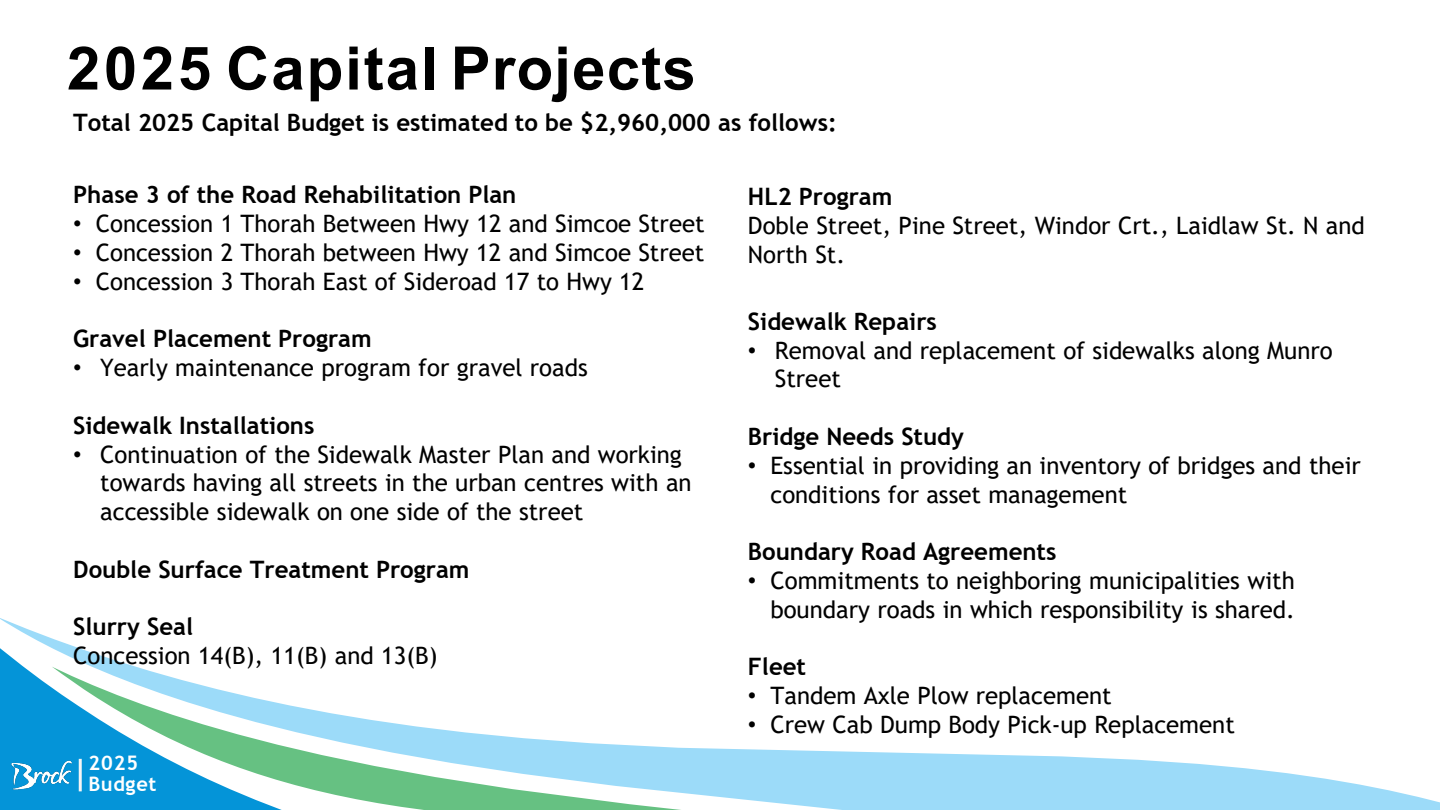
<style>
.page{position:relative;width:1440px;height:810px;background:#fff}
.page>*{position:absolute;margin:0;border:0;box-sizing:border-box;transform-origin:0 0}
.t1{font:700 60px "Arial";letter-spacing:.03em;color:#000}
.t2{font:24px/28.8px "Trebuchet MS";color:#000}
.t3{font:700 24px "Trebuchet MS";color:#000}
.t4{font:700 20px/21px "Trebuchet MS";letter-spacing:.03em;color:#fff}
.s1{font-family:"Arial"}
</style>
<div class="page">
<svg style="left:0;top:618px;width:1440px;height:192px"></svg>
<svg style="left:282px;top:667px;width:400px;height:143px"></svg>
<svg style="left:0;top:648px;width:282px;height:162px"></svg>
<img style="left:10px;top:759px;width:63px;height:34px">
<hr style="left:79px;top:759px;width:3px;height:32px;background:#f5f5f5">
<h1 class="t1" style="left:67px;top:26px;width:630px">2025 Capital Projects</h1>
<p class="t3" style="left:73px;top:108px;width:765px">Total 2025 Capital Budget is estimated to be $2,960,000 as follows:</p>
<p class="t3" style="left:73px;top:180px;width:445px">Phase 3 of the Road Rehabilitation Plan</p>
<p class="t2" style="left:73px;top:209px;width:633px"><span class="s1">•</span> Concession 1 Thorah Between Hwy 12 and Simcoe Street</p>
<p class="t2" style="left:73px;top:238px;width:633px"><span class="s1">•</span> Concession 2 Thorah between Hwy 12 and Simcoe Street</p>
<p class="t2" style="left:73px;top:267px;width:573px"><span class="s1">•</span> Concession 3 Thorah East of Sideroad 17 to Hwy 12</p>
<p class="t3" style="left:73px;top:324px;width:300px">Gravel Placement Program</p>
<p class="t2" style="left:73px;top:353px;width:516px"><span class="s1">•</span> Yearly maintenance program for gravel roads</p>
<p class="t3" style="left:73px;top:410px;width:243px">Sidewalk Installations</p>
<p class="t2" style="left:100px;top:440px;width:593px;text-indent:-27px"><span class="s1">•</span> Continuation of the Sidewalk Master Plan and working towards having all streets in the urban centres with an accessible sidewalk on one side of the street</p>
<p class="t3" style="left:73px;top:554px;width:398px">Double Surface Treatment Program</p>
<p class="t3" style="left:73px;top:612px;width:121px">Slurry Seal</p>
<p class="t2" style="left:73px;top:641px;width:366px">Concession 14(B), 11(B) and 13(B)</p>
<p class="t4" style="left:88px;top:753px;width:69px">2025<br>Budget</p>
<p class="t3" style="left:748px;top:182px;width:146px">HL2 Program</p>
<p class="t2" style="left:748px;top:211px;width:619px">Doble Street, Pine Street, Windor Crt., Laidlaw St. N and<br>North St.</p>
<p class="t3" style="left:748px;top:306px;width:191px">Sidewalk Repairs</p>
<p class="t2" style="left:775px;top:336px;width:559px;text-indent:-27px"><span class="s1">•</span> Removal and replacement of sidewalks along Munro<br>Street</p>
<p class="t3" style="left:748px;top:422px;width:218px">Bridge Needs Study</p>
<p class="t2" style="left:770px;top:451px;width:592px;text-indent:-23px"><span class="s1">•</span> Essential in providing an inventory of bridges and their conditions for asset management</p>
<p class="t3" style="left:748px;top:537px;width:310px">Boundary Road Agreements</p>
<p class="t2" style="left:748px;top:566px;width:549px;text-align:right"><span class="s1">•</span> Commitments to neighboring municipalities with boundary roads in which responsibility is shared.</p>
<p class="t3" style="left:748px;top:652px;width:60px">Fleet</p>
<p class="t2" style="left:748px;top:681px;width:365px"><span class="s1">•</span> Tandem Axle Plow replacement</p>
<p class="t2" style="left:748px;top:710px;width:488px"><span class="s1">•</span> Crew Cab Dump Body Pick-up Replacement</p>
</div>
